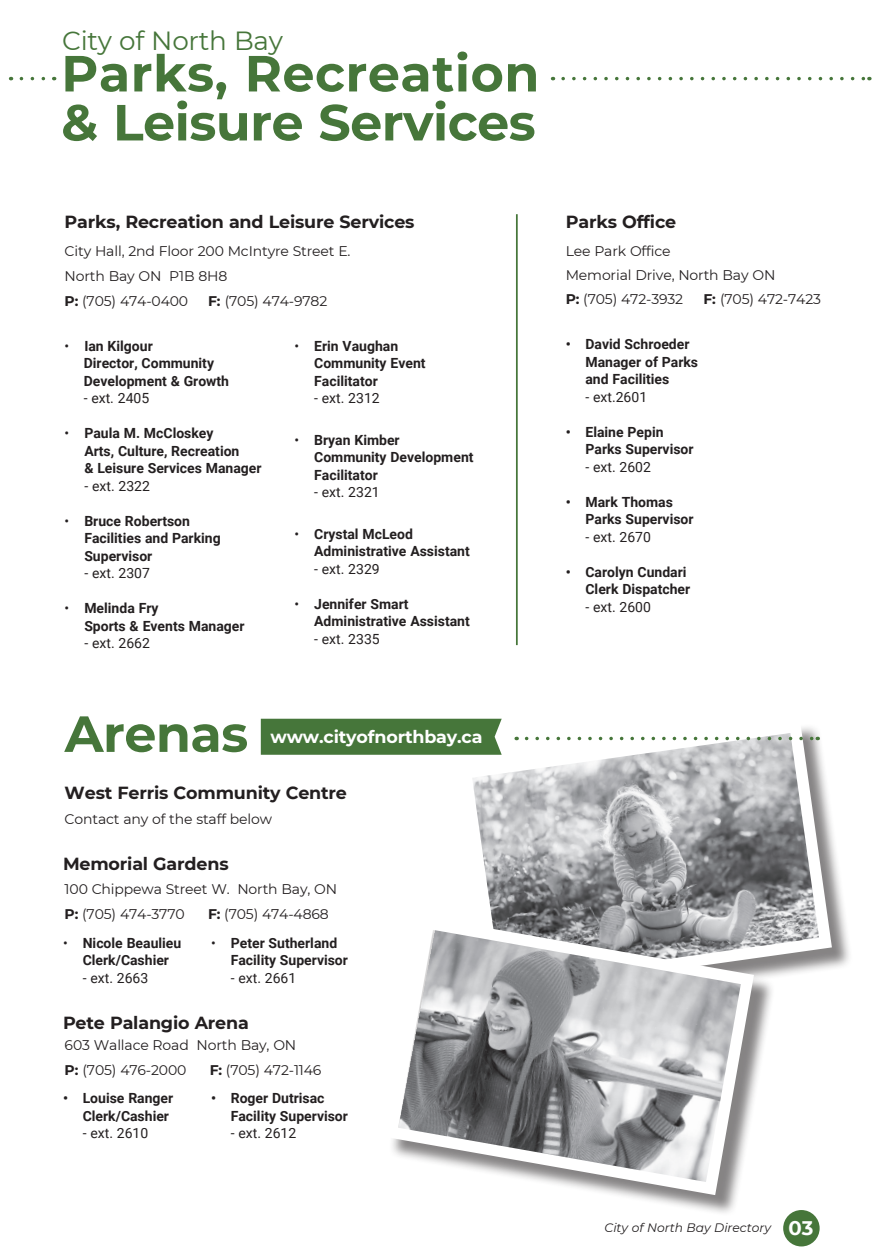
<style>
.page{position:relative;width:882px;height:1260px;background:#fff}
.page>*{position:absolute;margin:0;border:0;box-sizing:border-box;transform-origin:0 0}
.t1{font:700 50.75px/49px "Montserrat";letter-spacing:-.01em;color:#46763a}
.t2{font:26.25px "Montserrat";letter-spacing:-.01em;color:#46763a}
.t3{font:700 19.6px "Montserrat";color:#fff}
.t4{font:700 17.5px "Montserrat";letter-spacing:-.01em;color:#231f20}
.t5{font:700 17.5px "Montserrat";letter-spacing:-.01em;color:#fff}
.t6{font:700 14px/17.5px "Roboto";color:#231f20}
.t7{font:14px "Montserrat";letter-spacing:-.01em;color:#231f20}
.t8{font:14px "Roboto";color:#231f20}
.t9{font:italic 12.25px "Montserrat";color:#231f20}
.s1{font-weight:700}
.s2{font-weight:400}
</style>
<div class="page">
<div style="left:463px;top:723px;width:390px;height:293px;background:#231f20;opacity:.55"></div>
<svg style="left:453px;top:718px;width:385px;height:284px"></svg>
<hr style="left:516px;top:214px;width:2px;height:431px;background:#46763a">
<div style="left:783px;top:1210px;width:37px;height:36px;background:#46763a;border-radius:50%"></div>
<svg style="left:527px;top:737px;width:291px;height:3px"></svg>
<div style="left:261px;top:719px;width:241px;height:36px;background:#46763a"></div>
<svg style="left:563px;top:77px;width:307px;height:3px"></svg>
<svg style="left:21px;top:77px;width:25px;height:3px"></svg>
<div style="left:388px;top:920px;width:387px;height:296px;background:#231f20;opacity:.55"></div>
<svg style="left:388px;top:910px;width:373px;height:292px"></svg>
<p class="t2" style="left:62px;top:22px;width:222px">City of North Bay</p>
<p class="t1" style="left:61px;top:46px;width:480px">Parks, Recreation &amp; Leisure Services</p>
<p class="t4" style="left:65px;top:209px;width:351px">Parks, Recreation and Leisure Services</p>
<p class="t4" style="left:566px;top:209px;width:112px">Parks Office</p>
<p class="t7" style="left:65px;top:241px;width:287px">City Hall, 2nd Floor 200 McIntyre Street E.</p>
<p class="t7" style="left:65px;top:266px;width:164px">North Bay ON P1B 8H8</p>
<p class="t7" style="left:65px;top:291px;width:125px"><span class="s1">P:</span> (705) 474-0400</p>
<p class="t7" style="left:208px;top:291px;width:121px"><span class="s1">F:</span> (705) 474-9782</p>
<p class="t6" style="left:65px;top:337px;width:90px"><span class="s2">•</span> Ian Kilgour</p>
<p class="t6" style="left:84px;top:354px;width:132px">Director, Community</p>
<p class="t6" style="left:84px;top:372px;width:147px">Development &amp; Growth</p>
<p class="t8" style="left:84px;top:388px;width:67px">- ext. 2405</p>
<p class="t6" style="left:65px;top:424px;width:150px"><span class="s2">•</span> Paula M. McCloskey</p>
<p class="t6" style="left:84px;top:442px;width:179px">Arts, Culture, Recreation<br>&amp; Leisure Services Manager</p>
<p class="t8" style="left:84px;top:476px;width:67px">- ext. 2322</p>
<p class="t6" style="left:84px;top:512px;width:138px;text-indent:-20px"><span class="s2">•</span> Bruce Robertson<br>Facilities and Parking<br>Supervisor</p>
<p class="t8" style="left:84px;top:563px;width:67px">- ext. 2307</p>
<p class="t6" style="left:84px;top:599px;width:162px;text-indent:-20px"><span class="s2">•</span> Melinda Fry<br>Sports &amp; Events Manager</p>
<p class="t8" style="left:84px;top:633px;width:67px">- ext. 2662</p>
<p class="t6" style="left:294px;top:337px;width:105px"><span class="s2">•</span> Erin Vaughan</p>
<p class="t6" style="left:314px;top:354px;width:113px">Community Event<br>Facilitator</p>
<p class="t8" style="left:314px;top:388px;width:67px">- ext. 2312</p>
<p class="t6" style="left:294px;top:431px;width:107px"><span class="s2">•</span> Bryan Kimber</p>
<p class="t6" style="left:314px;top:448px;width:161px">Community Development<br>Facilitator</p>
<p class="t8" style="left:314px;top:483px;width:67px">- ext. 2321</p>
<p class="t6" style="left:294px;top:525px;width:120px"><span class="s2">•</span> Crystal McLeod</p>
<p class="t6" style="left:314px;top:542px;width:157px">Administrative Assistant</p>
<p class="t8" style="left:314px;top:559px;width:67px">- ext. 2329</p>
<p class="t6" style="left:294px;top:595px;width:116px"><span class="s2">•</span> Jennifer Smart</p>
<p class="t6" style="left:314px;top:612px;width:157px">Administrative Assistant</p>
<p class="t8" style="left:314px;top:629px;width:67px">- ext. 2335</p>
<p class="t1" style="left:65px;top:707px;width:185px">Arenas</p>
<p class="t5" style="left:271px;top:724px;width:214px">www.cityofnorthbay.ca</p>
<p class="t4" style="left:65px;top:780px;width:284px">West Ferris Community Centre</p>
<p class="t7" style="left:65px;top:809px;width:209px">Contact any of the staff below</p>
<p class="t4" style="left:63px;top:851px;width:167px">Memorial Gardens</p>
<p class="t7" style="left:65px;top:879px;width:274px">100 Chippewa Street W. North Bay, ON</p>
<p class="t7" style="left:65px;top:904px;width:122px"><span class="s1">P:</span> (705) 474-3770</p>
<p class="t7" style="left:208px;top:904px;width:122px"><span class="s1">F:</span> (705) 474-4868</p>
<p class="t6" style="left:63px;top:934px;width:120px;text-align:center"><span class="s2">•</span> Nicole Beaulieu<br>Clerk/Cashier</p>
<p class="t8" style="left:83px;top:968px;width:67px">- ext. 2663</p>
<p class="t6" style="left:231px;top:934px;width:119px;text-indent:-20px"><span class="s2">•</span> Peter Sutherland<br>Facility Supervisor</p>
<p class="t8" style="left:231px;top:968px;width:67px">- ext. 2661</p>
<p class="t4" style="left:63px;top:1010px;width:187px">Pete Palangio Arena</p>
<p class="t7" style="left:65px;top:1036px;width:233px">603 Wallace Road North Bay, ON</p>
<p class="t7" style="left:65px;top:1061px;width:123px"><span class="s1">P:</span> (705) 476-2000</p>
<p class="t7" style="left:210px;top:1061px;width:113px"><span class="s1">F:</span> (705) 472-1146</p>
<p class="t6" style="left:83px;top:1089px;width:92px;text-indent:-20px">• Louise Ranger<br>Clerk/Cashier</p>
<p class="t8" style="left:83px;top:1124px;width:67px">- ext. 2610</p>
<p class="t6" style="left:231px;top:1089px;width:119px;text-indent:-20px">• Roger Dutrisac<br>Facility Supervisor</p>
<p class="t8" style="left:231px;top:1124px;width:67px">- ext. 2612</p>
<p class="t7" style="left:566px;top:241px;width:106px">Lee Park Office</p>
<p class="t7" style="left:566px;top:265px;width:211px">Memorial Drive, North Bay ON</p>
<p class="t7" style="left:566px;top:289px;width:119px"><span class="s1">P:</span> (705) 472-3932</p>
<p class="t7" style="left:704px;top:289px;width:119px"><span class="s1">F:</span> (705) 472-7423</p>
<p class="t6" style="left:566px;top:335px;width:125px">• David Schroeder</p>
<p class="t6" style="left:585px;top:352px;width:114px">Manager of Parks</p>
<p class="t6" style="left:585px;top:370px;width:85px">and Facilities</p>
<p class="t8" style="left:585px;top:387px;width:63px">- ext.2601</p>
<p class="t6" style="left:566px;top:422px;width:99px">• Elaine Pepin</p>
<p class="t6" style="left:585px;top:440px;width:110px">Parks Supervisor</p>
<p class="t8" style="left:585px;top:457px;width:67px">- ext. 2602</p>
<p class="t6" style="left:566px;top:492px;width:109px">• Mark Thomas</p>
<p class="t6" style="left:585px;top:510px;width:110px">Parks Supervisor</p>
<p class="t8" style="left:585px;top:527px;width:67px">- ext. 2670</p>
<p class="t6" style="left:566px;top:562px;width:122px">• Carolyn Cundari</p>
<p class="t6" style="left:585px;top:580px;width:106px">Clerk Dispatcher</p>
<p class="t8" style="left:585px;top:597px;width:67px">- ext. 2600</p>
<p class="t9" style="left:605px;top:1220px;width:168px">City of North Bay Directory</p>
<p class="t3" style="left:789px;top:1214px;width:26px">03</p>
</div>
